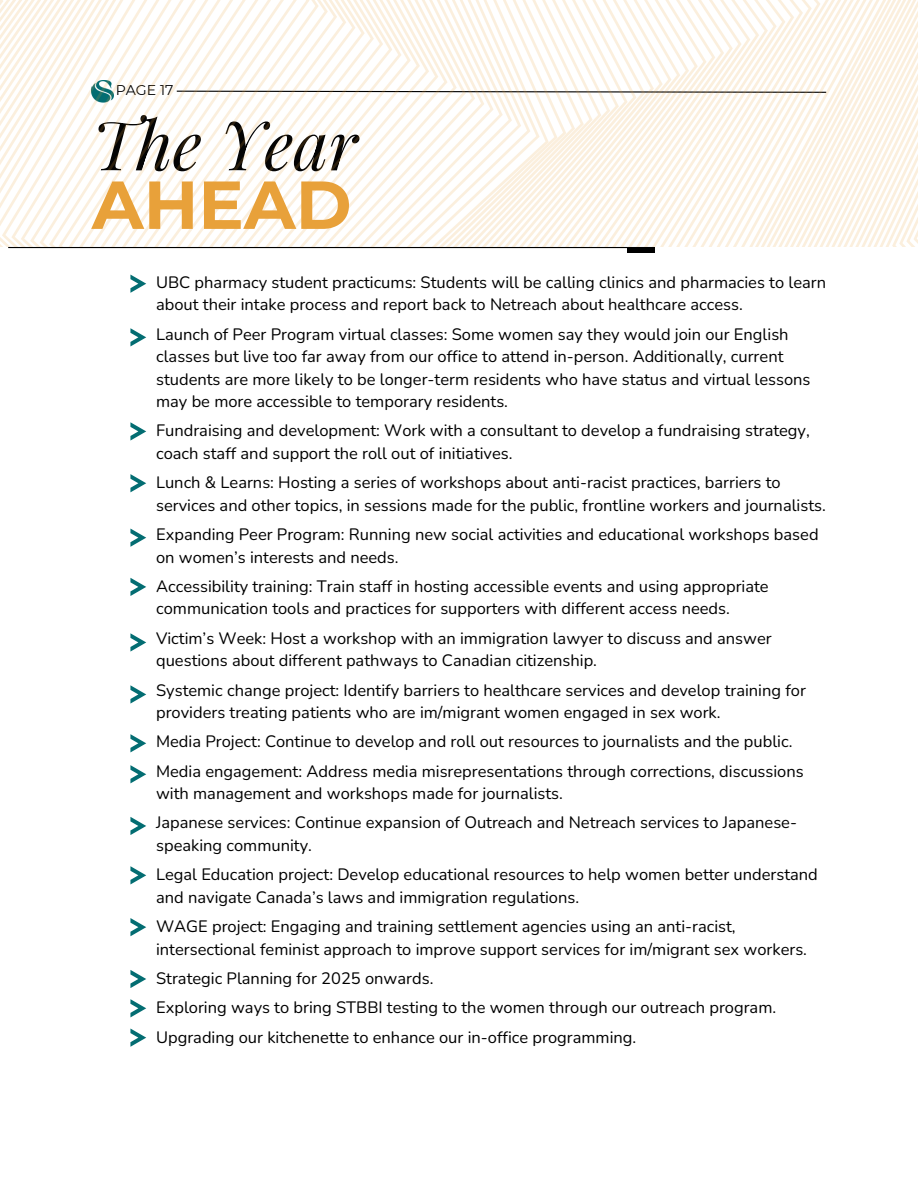
<style>
.page{position:relative;width:918px;height:1188px;background:#fff}
.page>*{position:absolute;margin:0;border:0;box-sizing:border-box;transform-origin:0 0}
.t1{font:italic 67.8px "Playfair Display";color:#040404}
.t2{font:700 67.8px "Montserrat";color:#e8a13a}
.t3{font:16.5px/22.5px "Nunito";color:#000}
.t4{font:14.1px "Montserrat";color:#000}
</style>
<div class="page">
<hr style="left:8px;top:247px;width:646px;height:1px;background:#000">
<div style="left:627px;top:247px;width:27px;height:5px;background:#000"></div>
<svg style="left:130px;top:328px;width:16px;height:18px"></svg>
<svg style="left:0;top:0;width:918px;height:246px"></svg>
<svg style="left:130px;top:275px;width:16px;height:18px"></svg>
<svg style="left:130px;top:422px;width:16px;height:18px"></svg>
<svg style="left:130px;top:474px;width:16px;height:18px"></svg>
<svg style="left:130px;top:529px;width:16px;height:18px"></svg>
<svg style="left:130px;top:578px;width:16px;height:18px"></svg>
<svg style="left:130px;top:633px;width:16px;height:18px"></svg>
<svg style="left:130px;top:685px;width:16px;height:18px"></svg>
<svg style="left:130px;top:734px;width:16px;height:18px"></svg>
<svg style="left:130px;top:765px;width:16px;height:18px"></svg>
<svg style="left:130px;top:817px;width:16px;height:18px"></svg>
<svg style="left:130px;top:866px;width:16px;height:18px"></svg>
<svg style="left:130px;top:918px;width:16px;height:18px"></svg>
<svg style="left:130px;top:970px;width:16px;height:18px"></svg>
<svg style="left:130px;top:999px;width:16px;height:18px"></svg>
<svg style="left:130px;top:1029px;width:16px;height:18px"></svg>
<p class="t4" style="left:116px;top:81px;width:59px">PAGE 17</p>
<p class="t1" style="left:92px;top:97px;width:267px">The Year</p>
<h2 class="t2" style="left:92px;top:163px;width:261px">AHEAD</h2>
<h1 class="t3" style="left:156px;top:271px;width:672px">UBC pharmacy student practicums: Students will be calling clinics and pharmacies to learn about their intake process and report back to Netreach about healthcare access.</h1>
<p class="t3" style="left:156px;top:323px;width:656px">Launch of Peer Program virtual classes: Some women say they would join our English classes but live too far away from our office to attend in-person. Additionally, current students are more likely to be longer-term residents who have status and virtual lessons may be more accessible to temporary residents.</p>
<h3 class="t3" style="left:156px;top:420px;width:655px">Fundraising and development: Work with a consultant to develop a fundraising strategy, coach staff and support the roll out of initiatives.</h3>
<p class="t3" style="left:156px;top:472px;width:671px">Lunch &amp; Learns: Hosting a series of workshops about anti-racist practices, barriers to services and other topics, in sessions made for the public, frontline workers and journalists.</p>
<h3 class="t3" style="left:156px;top:523px;width:664px">Expanding Peer Program: Running new social activities and educational workshops based on women’s interests and needs.</h3>
<p class="t3" style="left:156px;top:575px;width:614px">Accessibility training: Train staff in hosting accessible events and using appropriate communication tools and practices for supporters with different access needs.</p>
<h3 class="t3" style="left:156px;top:627px;width:617px">Victim’s Week: Host a workshop with an immigration lawyer to discuss and answer questions about different pathways to Canadian citizenship.</h3>
<h3 class="t3" style="left:156px;top:679px;width:651px">Systemic change project: Identify barriers to healthcare services and develop training for providers treating patients who are im/migrant women engaged in sex work.</h3>
<p class="t3" style="left:156px;top:731px;width:638px">Media Project: Continue to develop and roll out resources to journalists and the public.</p>
<h3 class="t3" style="left:156px;top:760px;width:649px">Media engagement: Address media misrepresentations through corrections, discussions with management and workshops made for journalists.</h3>
<p class="t3" style="left:156px;top:812px;width:642px">Japanese services: Continue expansion of Outreach and Netreach services to Japanese&shy;speaking community.</p>
<p class="t3" style="left:156px;top:864px;width:663px">Legal Education project: Develop educational resources to help women better understand and navigate Canada’s laws and immigration regulations.</p>
<h3 class="t3" style="left:156px;top:915px;width:652px">WAGE project: Engaging and training settlement agencies using an anti-racist, intersectional feminist approach to improve support services for im/migrant sex workers.</h3>
<p class="t3" style="left:156px;top:967px;width:279px">Strategic Planning for 2025 onwards.</p>
<h3 class="t3" style="left:156px;top:997px;width:622px">Exploring ways to bring STBBI testing to the women through our outreach program.</h3>
<p class="t3" style="left:156px;top:1026px;width:482px">Upgrading our kitchenette to enhance our in-office programming.</p>
</div>
